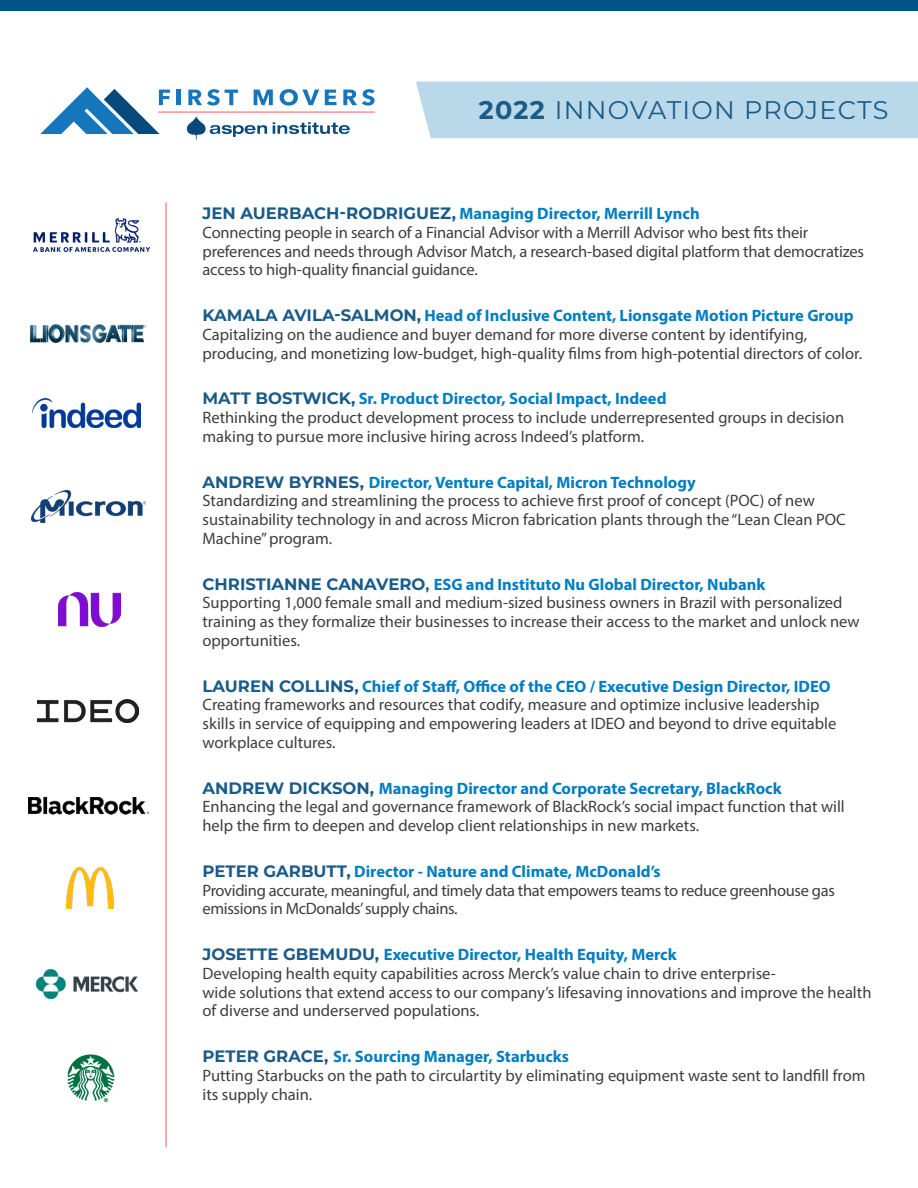
<style>
.page{position:relative;width:918px;height:1188px;background:#fff}
.page>*{position:absolute;margin:0;border:0;box-sizing:border-box;transform-origin:0 0}
.Regular_text{font:25.5px "Montserrat";letter-spacing:.05em;color:#1a5b88}
.Regular_text-2{font:16.5px/18.8px "Myriad Pro";color:#3e3e3f}
.Regular_text-3{font:16.5px/18.8px "Myriad Pro";letter-spacing:-.02em;color:#3e3e3f}
.s1{font-weight:700}
.s2{font-family:"Montserrat";font-weight:700;color:#1a5b88}
.s3{font-weight:700;color:#007ec1}
.s4{font-family:"Montserrat";font-weight:700;font-size:15px;color:#1a5b88}
</style>
<div class="page">
<div style="left:0;top:0;width:918px;height:11px;background:#005587"></div>
<div style="left:416px;top:81px;width:502px;height:57px;background:#b9d9eb"></div>
<hr style="left:166px;top:202px;width:1px;height:945px;background:#ff585d">
<img style="left:67px;top:1054px;width:48px;height:49px">
<img style="left:34px;top:218px;width:115px;height:35px">
<img style="left:31px;top:491px;width:114px;height:31px">
<img style="left:59px;top:593px;width:61px;height:34px">
<img style="left:31px;top:324px;width:114px;height:18px">
<img style="left:33px;top:399px;width:107px;height:28px">
<img style="left:28px;top:797px;width:122px;height:18px">
<img style="left:66px;top:867px;width:48px;height:42px">
<img style="left:35px;top:969px;width:103px;height:31px">
<hr style="left:158px;top:112px;width:217px;height:1px;background:#ff5959">
<svg style="left:40px;top:87px;width:130px;height:47px"></svg>
<hr style="left:177px;top:90px;width:4px;height:15px;background:#1576bd">
<svg style="left:188px;top:89px;width:50px;height:17px"></svg>
<svg style="left:254px;top:90px;width:19px;height:15px"></svg>
<svg style="left:280px;top:89px;width:39px;height:17px"></svg>
<svg style="left:325px;top:90px;width:11px;height:15px"></svg>
<svg style="left:343px;top:89px;width:32px;height:17px"></svg>
<svg style="left:187px;top:117px;width:80px;height:23px"></svg>
<svg style="left:273px;top:122px;width:77px;height:12px"></svg>
<img style="left:37px;top:700px;width:102px;height:23px">
<p class="Regular_text" style="left:479px;top:93px;width:411px"><span class="s1">2022</span> INNOVATION PROJECTS</p>
<p class="Regular_text-2" style="left:202px;top:204px;width:663px"><span class="s2">JEN AUERBACH-RODRIGUEZ,</span> <span class="s3">Managing Director, Merrill Lynch<br></span>Connecting people in search of a Financial Advisor with a Merrill Advisor who best fits their preferences and needs through Advisor Match, a research-based digital platform that democratizes access to high-quality financial guidance.</p>
<p class="Regular_text-2" style="left:202px;top:306px;width:661px"><span class="s2">KAMALA AVILA-SALMON,</span> <span class="s3">Head of Inclusive Content, Lionsgate Motion Picture Group<br></span>Capitalizing on the audience and buyer demand for more diverse content by identifying, producing, and monetizing low-budget, high-quality films from high-potential directors of color.</p>
<p class="Regular_text-2" style="left:202px;top:389px;width:643px"><span class="s2">MATT BOSTWICK,</span> <span class="s3">Sr. Product Director, Social Impact, Indeed<br></span>Rethinking the product development process to include underrepresented groups in decision making to pursue more inclusive hiring across Indeed’s platform.</p>
<p class="Regular_text-2" style="left:202px;top:472px;width:645px"><span class="s2">ANDREW BYRNES,</span> <span class="s3">Director, Venture Capital, Micron Technology<br></span>Standardizing and streamlining the process to achieve first proof of concept (POC) of new sustainability technology in and across Micron fabrication plants through the “Lean Clean POC Machine” program.</p>
<p class="Regular_text-2" style="left:202px;top:574px;width:659px"><span class="s2">CHRISTIANNE CANAVERO</span><span class="s4">,</span> <span class="s3">ESG and Instituto Nu Global Director, Nubank<br></span>Supporting 1,000 female small and medium-sized business owners in Brazil with personalized training as they formalize their businesses to increase their access to the market and unlock new opportunities.</p>
<p class="Regular_text-2" style="left:202px;top:676px;width:635px"><span class="s2">LAUREN COLLINS,</span> <span class="s3">Chief of Staff, Office of the CEO / Executive Design Director, IDEO </span>Creating frameworks and resources that codify, measure and optimize inclusive leadership skills in service of equipping and empowering leaders at IDEO and beyond to drive equitable workplace cultures.</p>
<p class="Regular_text-2" style="left:202px;top:778px;width:644px"><span class="s2">ANDREW DICKSON,</span> <span class="s3">Managing Director and Corporate Secretary, BlackRock<br></span>Enhancing the legal and governance framework of BlackRock’s social impact function that will help the firm to deepen and develop client relationships in new markets.</p>
<p class="Regular_text-3" style="left:202px;top:862px;width:634px"><span class="s2">PETER GARBUTT,</span> <span class="s3">Director - Nature and Climate, McDonald’s<br></span>Providing accurate, meaningful, and timely data that empowers teams to reduce greenhouse gas emissions in McDonalds’ supply chains.</p>
<p class="Regular_text-2" style="left:202px;top:945px;width:671px"><span class="s2">JOSETTE GBEMUDU,</span> <span class="s3">Executive Director, Health Equity, Merck<br></span>Developing health equity capabilities across Merck’s value chain to drive enterprise-<br>wide solutions that extend access to our company’s lifesaving innovations and improve the health of diverse and underserved populations.</p>
<p class="Regular_text-2" style="left:202px;top:1047px;width:665px"><span class="s2">PETER GRACE,</span> <span class="s3">Sr. Sourcing Manager, Starbucks<br></span>Putting Starbucks on the path to circulartity by eliminating equipment waste sent to landfill from its supply chain.</p>
</div>
